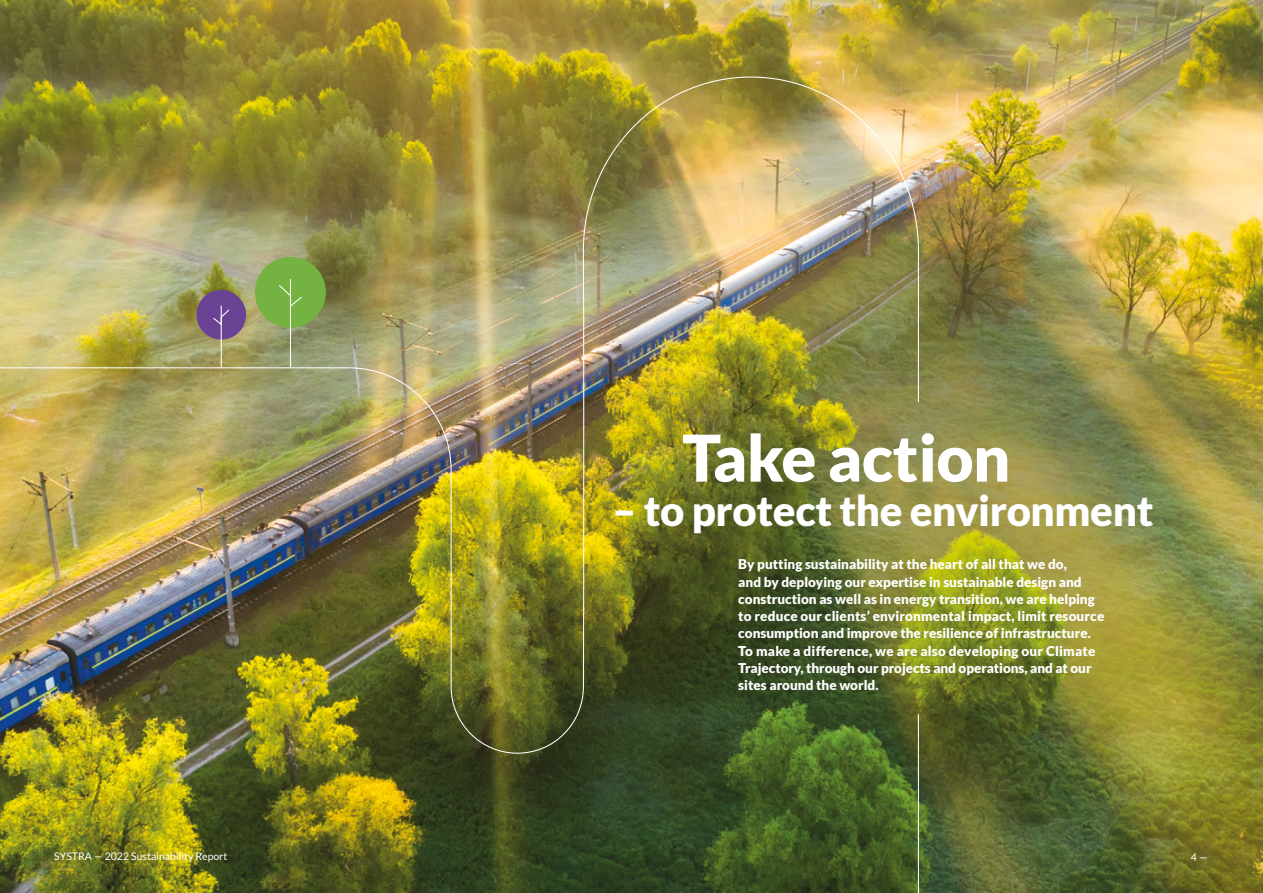
<style>
.page{position:relative;width:1263px;height:893px;background:#fff}
.page>*{position:absolute;margin:0;border:0;box-sizing:border-box;transform-origin:0 0}
.t1{font:900 64.5px "Lato";letter-spacing:-.01em;color:#fff}
.t2{font:900 42px "Lato";letter-spacing:-.01em;color:#fff}
.t3{font:900 13.5px/17.2px "Lato";color:#fff}
.t4{font:10.5px "Lato";color:#fff}
</style>
<div class="page">
<img style="left:919px;top:0;width:344px;height:893px">
<img style="left:0;top:0;width:919px;height:893px">
<h1 class="t1" style="left:682px;top:430px;width:330px">Take action</h1>
<h2 class="t2" style="left:612px;top:493px;width:543px">– to protect the environment</h2>
<p class="t3" style="left:738px;top:557px;width:368px">By putting sustainability at the heart of all that we do,<br>and by deploying our expertise in sustainable design and construction as well as in energy transition, we are helping to reduce our clients’ environmental impact, limit resource consumption and improve the resilience of infrastructure.<br>To make a difference, we are also developing our Climate Trajectory, through our projects and operations, and at our sites around the world.</p>
<p class="t4" style="left:54px;top:852px;width:175px">SYSTRA — 2022 Sustainability Report</p>
<p class="t4" style="left:1191px;top:853px;width:18px">4 —</p>
</div>
